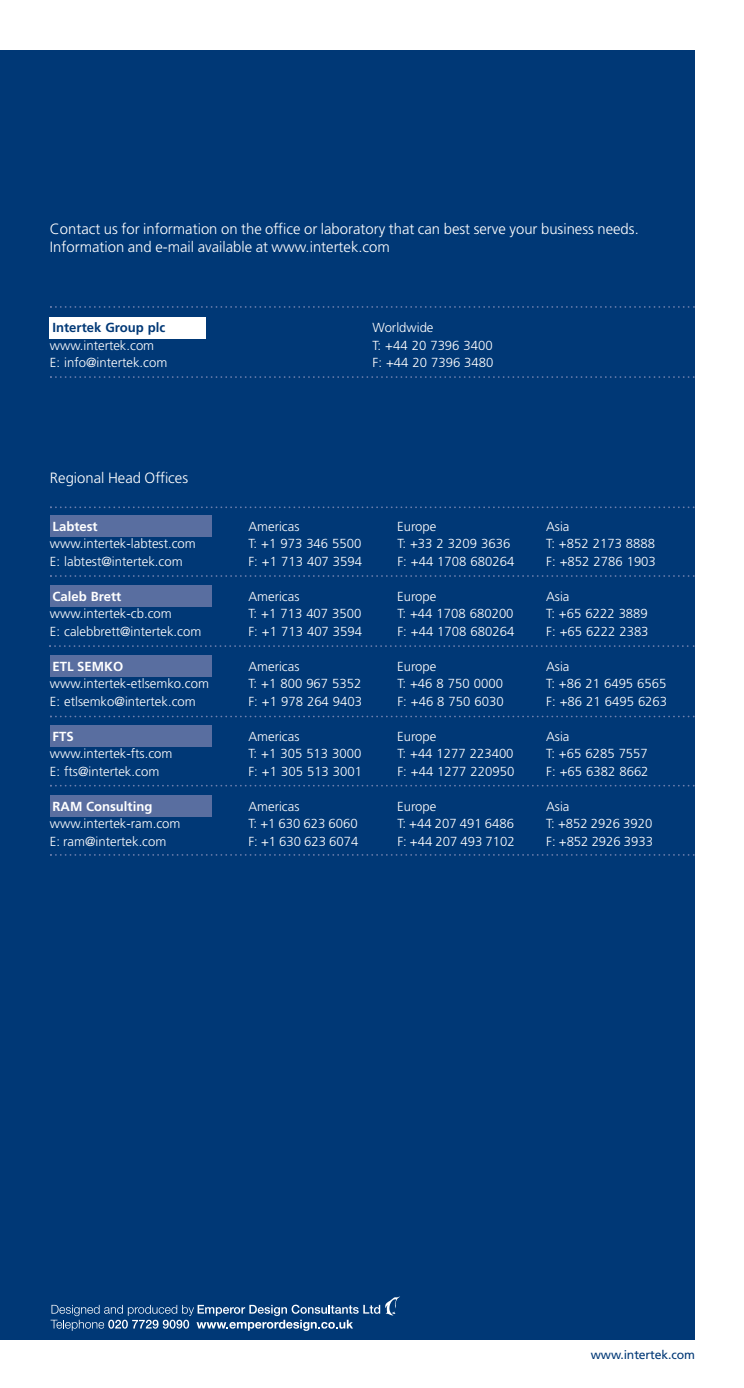
<style>
.page{position:relative;width:744px;height:1388px;background:#fff}
.page>*{position:absolute;margin:0;border:0;box-sizing:border-box;transform-origin:0 0}
.t1{font:300 14.88px/17.5px "Frutiger";color:#fff}
.t2{font:300 13.12px "Frutiger";color:#fff}
.t3{font:700 13.12px "Frutiger";color:#fff}
.t4{font:700 13.12px "Frutiger";color:#003876}
.t5{font:12.25px "Frutiger";letter-spacing:-.01em;color:#003876}
</style>
<div class="page">
<div style="left:0;top:50px;width:695px;height:1289px;background:#003876"></div>
<svg style="left:51px;top:1296px;width:349px;height:35px"></svg>
<div style="left:50px;top:515px;width:162px;height:22px;background:#596ea0"></div>
<svg style="left:50px;top:575px;width:644px;height:2px"></svg>
<svg style="left:50px;top:506px;width:644px;height:2px"></svg>
<svg style="left:50px;top:376px;width:644px;height:2px"></svg>
<svg style="left:49px;top:645px;width:645px;height:2px"></svg>
<svg style="left:50px;top:716px;width:644px;height:1px"></svg>
<svg style="left:50px;top:785px;width:644px;height:1px"></svg>
<svg style="left:50px;top:854px;width:644px;height:2px"></svg>
<svg style="left:50px;top:306px;width:645px;height:2px"></svg>
<div style="left:50px;top:586px;width:162px;height:21px;background:#596ea0"></div>
<div style="left:50px;top:656px;width:162px;height:21px;background:#596ea0"></div>
<div style="left:50px;top:726px;width:162px;height:21px;background:#596ea0"></div>
<div style="left:50px;top:795px;width:162px;height:22px;background:#596ea0"></div>
<div style="left:50px;top:317px;width:156px;height:21px;background:#fff"></div>
<p class="t1" style="left:50px;top:222px;width:590px">Contact us for information on the office or laboratory that can best serve your business needs.<br>Information and e-mail available at www.intertek.com</p>
<p class="t4" style="left:53px;top:322px;width:114px">Intertek Group plc</p>
<p class="t2" style="left:372px;top:322px;width:63px">Worldwide</p>
<p class="t2" style="left:50px;top:340px;width:106px">www.intertek.com</p>
<p class="t2" style="left:372px;top:340px;width:122px">T: +44 20 7396 3400</p>
<p class="t2" style="left:50px;top:357px;width:119px">E: info@intertek.com</p>
<p class="t2" style="left:372px;top:357px;width:122px">F: +44 20 7396 3480</p>
<p class="t1" style="left:50px;top:470px;width:140px">Regional Head Offices</p>
<p class="t3" style="left:53px;top:521px;width:47px">Labtest</p>
<p class="t2" style="left:248px;top:521px;width:53px">Americas</p>
<p class="t2" style="left:397px;top:521px;width:41px">Europe</p>
<p class="t2" style="left:546px;top:521px;width:25px">Asia</p>
<p class="t2" style="left:50px;top:538px;width:147px">www.intertek-labtest.com</p>
<p class="t2" style="left:248px;top:538px;width:114px">T: +1 973 346 5500</p>
<p class="t2" style="left:397px;top:538px;width:114px">T: +33 2 3209 3636</p>
<p class="t2" style="left:546px;top:538px;width:110px">T: +852 2173 8888</p>
<p class="t2" style="left:50px;top:556px;width:134px">E: labtest@intertek.com</p>
<p class="t2" style="left:248px;top:556px;width:115px">F: +1 713 407 3594</p>
<p class="t2" style="left:397px;top:556px;width:118px">F: +44 1708 680264</p>
<p class="t2" style="left:546px;top:556px;width:111px">F: +852 2786 1903</p>
<p class="t3" style="left:53px;top:591px;width:70px">Caleb Brett</p>
<p class="t2" style="left:248px;top:591px;width:53px">Americas</p>
<p class="t2" style="left:397px;top:591px;width:41px">Europe</p>
<p class="t2" style="left:546px;top:591px;width:25px">Asia</p>
<p class="t2" style="left:50px;top:608px;width:123px">www.intertek-cb.com</p>
<p class="t2" style="left:248px;top:608px;width:114px">T: +1 713 407 3500</p>
<p class="t2" style="left:397px;top:608px;width:118px">T: +44 1708 680200</p>
<p class="t2" style="left:546px;top:608px;width:103px">T: +65 6222 3889</p>
<p class="t2" style="left:50px;top:626px;width:153px">E: calebbrett@intertek.com</p>
<p class="t2" style="left:248px;top:626px;width:115px">F: +1 713 407 3594</p>
<p class="t2" style="left:397px;top:626px;width:118px">F: +44 1708 680264</p>
<p class="t2" style="left:546px;top:626px;width:104px">F: +65 6222 2383</p>
<p class="t3" style="left:53px;top:661px;width:72px">ETL SEMKO</p>
<p class="t2" style="left:248px;top:661px;width:53px">Americas</p>
<p class="t2" style="left:397px;top:661px;width:41px">Europe</p>
<p class="t2" style="left:546px;top:661px;width:25px">Asia</p>
<p class="t2" style="left:50px;top:678px;width:160px">www.intertek-etlsemko.com</p>
<p class="t2" style="left:248px;top:678px;width:114px">T: +1 800 967 5352</p>
<p class="t2" style="left:397px;top:678px;width:107px">T: +46 8 750 0000</p>
<p class="t2" style="left:546px;top:678px;width:122px">T: +86 21 6495 6565</p>
<p class="t2" style="left:50px;top:696px;width:147px">E: etlsemko@intertek.com</p>
<p class="t2" style="left:248px;top:696px;width:115px">F: +1 978 264 9403</p>
<p class="t2" style="left:397px;top:696px;width:108px">F: +46 8 750 6030</p>
<p class="t2" style="left:546px;top:696px;width:122px">F: +86 21 6495 6263</p>
<p class="t3" style="left:53px;top:731px;width:23px">FTS</p>
<p class="t2" style="left:248px;top:731px;width:53px">Americas</p>
<p class="t2" style="left:397px;top:731px;width:41px">Europe</p>
<p class="t2" style="left:546px;top:731px;width:25px">Asia</p>
<p class="t2" style="left:50px;top:748px;width:124px">www.intertek-fts.com</p>
<p class="t2" style="left:248px;top:748px;width:114px">T: +1 305 513 3000</p>
<p class="t2" style="left:397px;top:748px;width:118px">T: +44 1277 223400</p>
<p class="t2" style="left:546px;top:748px;width:103px">T: +65 6285 7557</p>
<p class="t2" style="left:50px;top:766px;width:111px">E: fts@intertek.com</p>
<p class="t2" style="left:248px;top:766px;width:115px">F: +1 305 513 3001</p>
<p class="t2" style="left:397px;top:766px;width:118px">F: +44 1277 220950</p>
<p class="t2" style="left:546px;top:766px;width:104px">F: +65 6382 8662</p>
<p class="t3" style="left:53px;top:801px;width:101px">RAM Consulting</p>
<p class="t2" style="left:248px;top:801px;width:53px">Americas</p>
<p class="t2" style="left:397px;top:801px;width:41px">Europe</p>
<p class="t2" style="left:546px;top:801px;width:25px">Asia</p>
<p class="t2" style="left:50px;top:818px;width:132px">www.intertek-ram.com</p>
<p class="t2" style="left:248px;top:818px;width:111px">T: +1 630 623 6060</p>
<p class="t2" style="left:397px;top:818px;width:118px">T: +44 207 491 6486</p>
<p class="t2" style="left:546px;top:818px;width:108px">T: +852 2926 3920</p>
<p class="t2" style="left:50px;top:836px;width:118px">E: ram@intertek.com</p>
<p class="t2" style="left:248px;top:836px;width:112px">F: +1 630 623 6074</p>
<p class="t2" style="left:397px;top:836px;width:119px">F: +44 207 493 7102</p>
<p class="t2" style="left:546px;top:836px;width:108px">F: +852 2926 3933</p>
<p class="t5" style="left:591px;top:1349px;width:106px">www.intertek.com</p>
</div>
